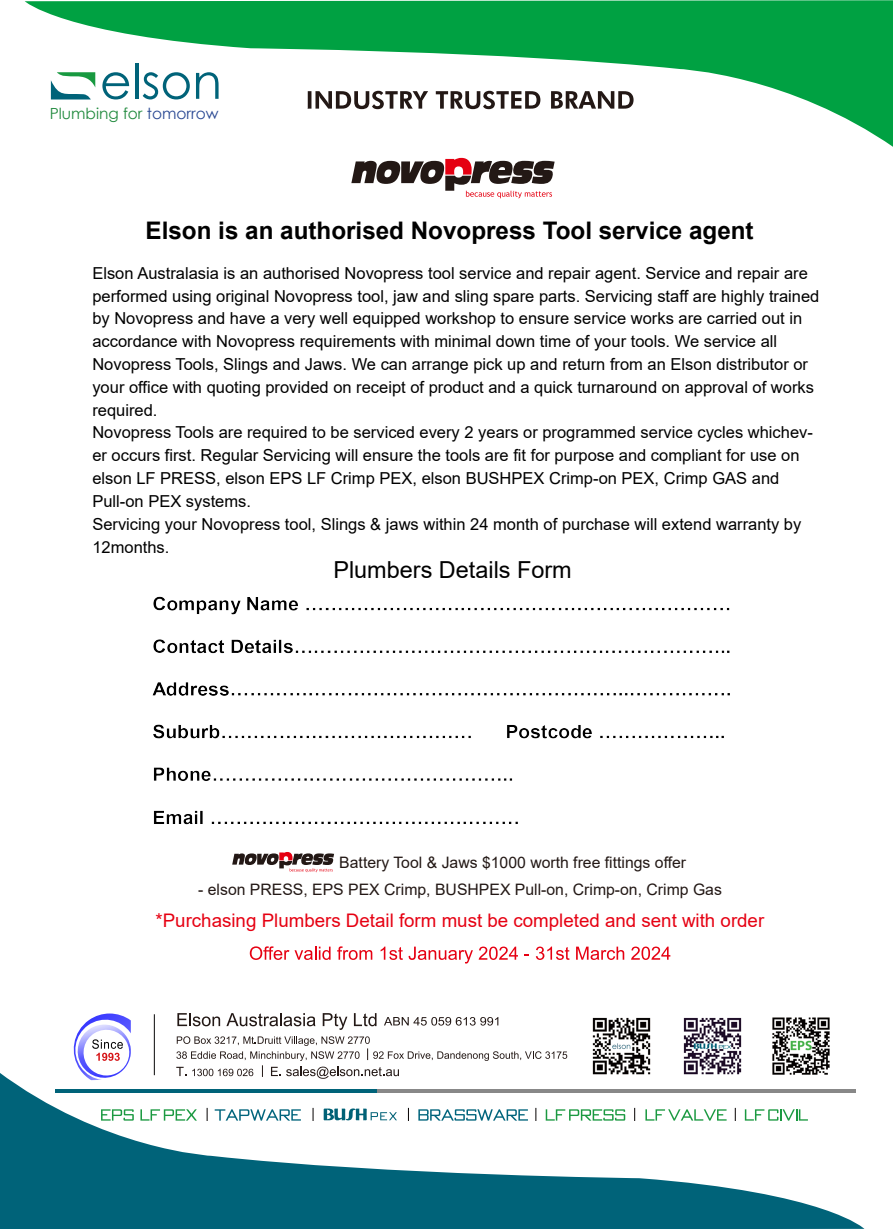
<style>
.page{position:relative;width:893px;height:1229px;background:#fff}
.page>*{position:absolute;margin:0;border:0;box-sizing:border-box;transform-origin:0 0}
.t1{font:700 24.15px "Arial";color:#000}
.t2{font:23.4px "Arial";color:#000}
.t3{font:18.75px "Arial";color:#e60012}
.t4{font:16.5px/22.8px "Arial";color:#000}
.t5{font:15.75px "Arial";color:#231815}
.t6{font:15.3px "Century Gothic";color:#218a3e}
.s1{color:#2a4993}
</style>
<div class="page">
<img style="left:152px;top:596px;width:578px;height:229px">
<svg style="left:351px;top:158px;width:204px;height:40px"></svg>
<svg style="left:232px;top:852px;width:102px;height:20px"></svg>
<svg style="left:250px;top:946px;width:80px;height:14px"></svg>
<svg style="left:337px;top:946px;width:35px;height:14px"></svg>
<svg style="left:381px;top:946px;width:92px;height:17px"></svg>
<svg style="left:479px;top:946px;width:39px;height:14px"></svg>
<svg style="left:536px;top:946px;width:33px;height:14px"></svg>
<svg style="left:576px;top:946px;width:48px;height:14px"></svg>
<svg style="left:631px;top:946px;width:39px;height:14px"></svg>
<svg style="left:177px;top:1013px;width:43px;height:13px"></svg>
<svg style="left:226px;top:1013px;width:89px;height:13px"></svg>
<svg style="left:323px;top:1013px;width:24px;height:17px"></svg>
<svg style="left:354px;top:1013px;width:22px;height:13px"></svg>
<svg style="left:384px;top:1017px;width:114px;height:8px"></svg>
<hr style="left:154px;top:1014px;width:1px;height:61px;background:#070606">
<img style="left:592px;top:1017px;width:59px;height:54px">
<img style="left:772px;top:1017px;width:58px;height:54px">
<svg style="left:176px;top:1036px;width:391px;height:35px"></svg>
<svg style="left:73px;top:1013px;width:58px;height:58px"></svg>
<img style="left:683px;top:1017px;width:59px;height:54px">
<svg style="left:25px;top:0;width:868px;height:147px"></svg>
<svg style="left:102px;top:72px;width:27px;height:27px"></svg>
<hr style="left:135px;top:63px;width:3px;height:36px;background:#006379">
<svg style="left:143px;top:72px;width:47px;height:27px"></svg>
<svg style="left:196px;top:72px;width:23px;height:27px"></svg>
<svg style="left:51px;top:68px;width:44px;height:31px"></svg>
<svg style="left:0;top:1071px;width:864px;height:158px"></svg>
<p class="t6" style="left:50px;top:103px;width:170px">Plumbing for <span class="s1">tomorrow</span></p>
<h1 class="t1" style="left:146px;top:213px;width:609px">Elson is an authorised Novopress Tool service agent</h1>
<p class="t4" style="left:92px;top:261px;width:728px">Elson Australasia is an authorised Novopress tool service and repair agent. Service and repair are performed using original Novopress tool, jaw and sling spare parts. Servicing staff are highly trained by Novopress and have a very well equipped workshop to ensure service works are carried out in accordance with Novopress requirements with minimal down time of your tools. We service all Novopress Tools, Slings and Jaws. We can arrange pick up and return from an Elson distributor or your office with quoting provided on receipt of product and a quick turnaround on approval of works required.<br>Novopress Tools are required to be serviced every 2 years or programmed service cycles whichev&shy;er occurs first. Regular Servicing will ensure the tools are fit for purpose and compliant for use on elson LF PRESS, elson EPS LF Crimp PEX, elson BUSHPEX Crimp-on PEX, Crimp GAS and Pull-on PEX systems.<br>Servicing your Novopress tool, Slings &amp; jaws within 24 month of purchase will extend warranty by 12months.</p>
<h2 class="t2" style="left:333px;top:553px;width:240px">Plumbers Details Form</h2>
<p class="t5" style="left:339px;top:851px;width:348px">Battery Tool &amp; Jaws $1000 worth free fittings offer</p>
<p class="t5" style="left:198px;top:878px;width:525px">- elson PRESS, EPS PEX Crimp, BUSHPEX Pull-on, Crimp-on, Crimp Gas</p>
<p class="t3" style="left:156px;top:907px;width:610px">*Purchasing Plumbers Detail form must be completed and sent with order</p>
</div>
